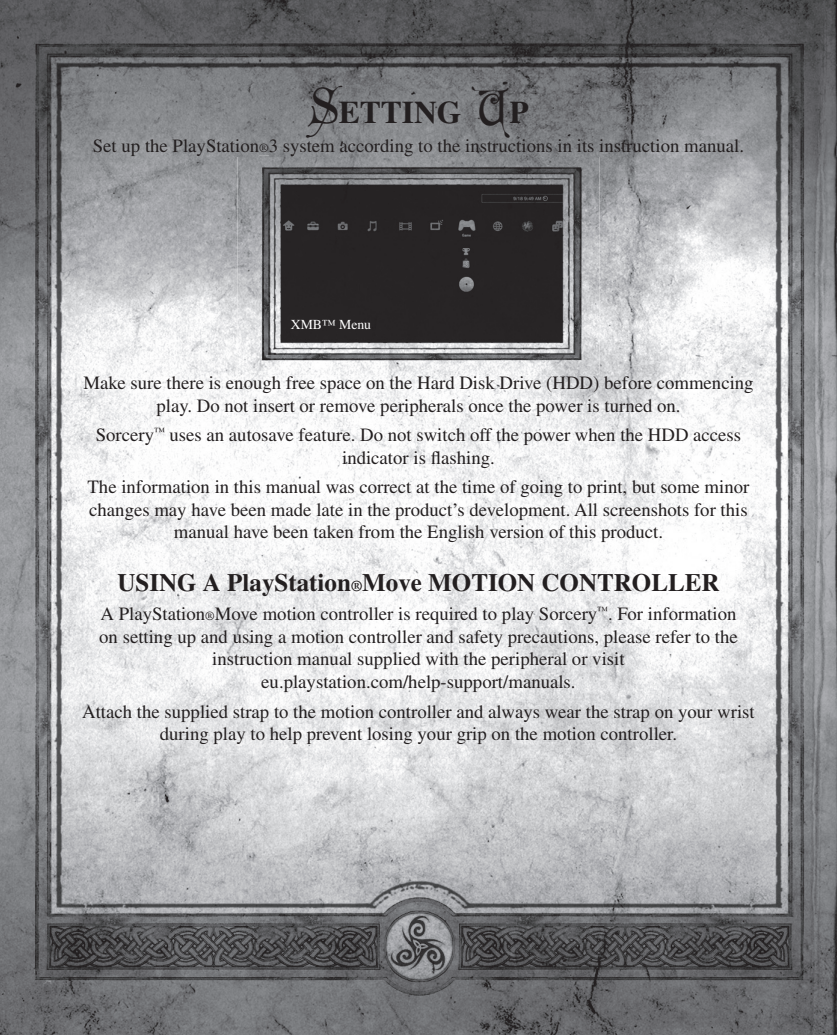
<style>
.page{position:relative;width:837px;height:1035px;background:#fff}
.page>*{position:absolute;margin:0;border:0;box-sizing:border-box;transform-origin:0 0}
.t1{font:700 31.5px "Times";color:#231f20}
.t2{font:700 25px "Times";color:#231f20}
.t3{font:18.75px/22.5px "Times";color:#231f20;text-align:center}
.t4{font:13.75px "Times";color:#fff}
.s1{font-family:"Cardinal";font-weight:400;font-size:45px}
.s2{font-size:12.5px}
.s3{font-size:15px}
</style>
<div class="page">
<img style="left:0;top:0;width:836px;height:1035px">
<img style="left:237px;top:155px;width:362px;height:220px">
<svg style="left:237px;top:155px;width:22px;height:1px"></svg>
<img style="left:269px;top:155px;width:330px;height:1px">
<h1 class="t1" style="left:308px;top:93px;width:222px"><span class="s1">S</span>etting <span class="s1">U</span>p</h1>
<p class="t3" style="left:93px;top:135px;width:652px">Set up the PlayStation<span class="s2">®</span>3 system according to the instructions in its instruction manual.</p>
<p class="t4" style="left:291px;top:317px;width:82px">XMB™ Menu</p>
<p class="t3" style="left:83px;top:371px;width:671px">Make sure there is enough free space on the Hard Disk Drive (HDD) before commencing play. Do not insert or remove peripherals once the power is turned on.</p>
<p class="t3" style="left:96px;top:423px;width:646px">Sorcery<sup>™</sup> uses an autosave feature. Do not switch off the power when the HDD access indicator is flashing.</p>
<p class="t3" style="left:87px;top:475px;width:663px">The information in this manual was correct at the time of going to print, but some minor changes may have been made late in the product’s development. All screenshots for this manual have been taken from the English version of this product.</p>
<h2 class="t2" style="left:117px;top:567px;width:603px">USING A PlayStation<span class="s3">®</span>Move MOTION CONTROLLER</h2>
<p class="t3" style="left:99px;top:603px;width:639px">A PlayStation<span class="s2">®</span>Move motion controller is required to play Sorcery<sup>™</sup>. For information on setting up and using a motion controller and safety precautions, please refer to the instruction manual supplied with the peripheral or visit eu.playstation.com/help-support/manuals.</p>
<p class="t3" style="left:82px;top:700px;width:673px">Attach the supplied strap to the motion controller and always wear the strap on your wrist during play to help prevent losing your grip on the motion controller.</p>
</div>
